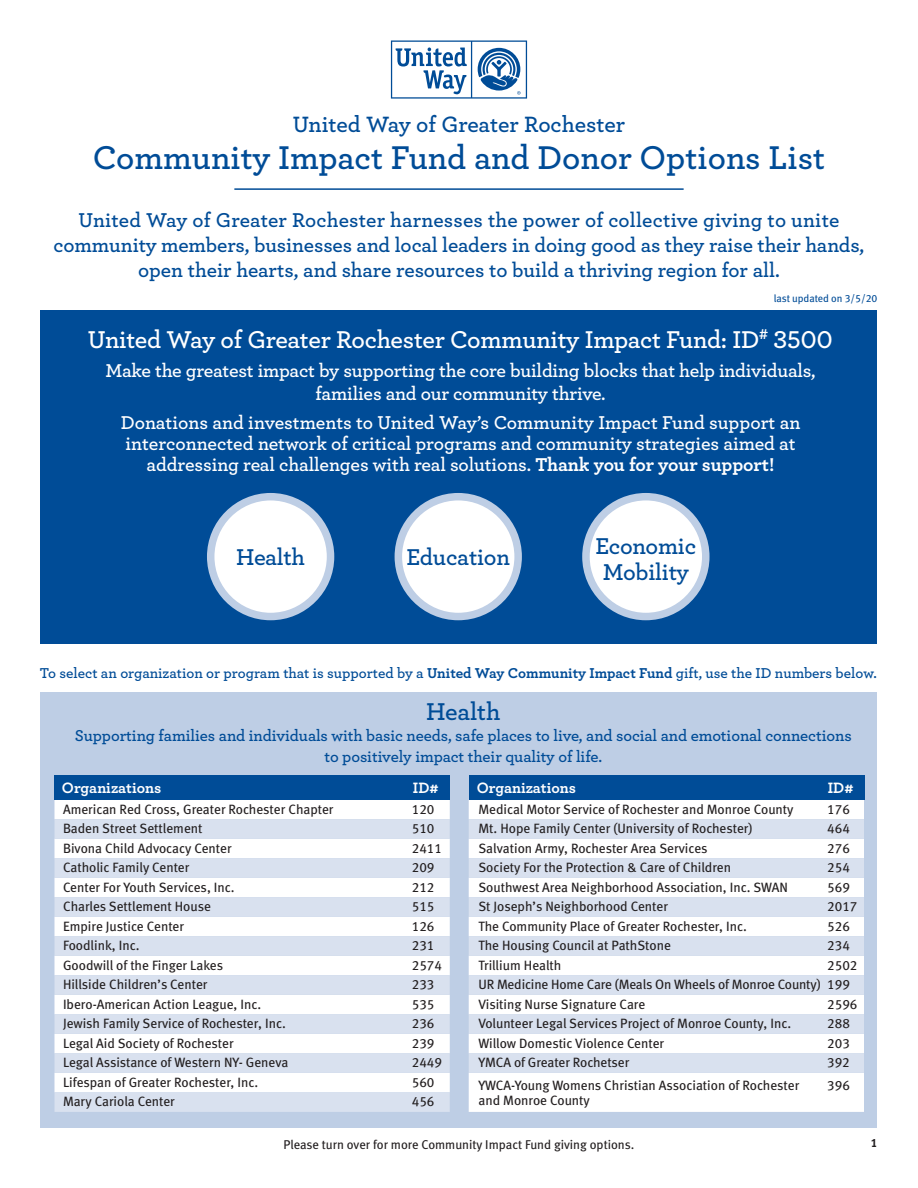
<style>
.page{position:relative;width:918px;height:1188px;background:#fff}
.page>*{position:absolute;margin:0;border:0;box-sizing:border-box;transform-origin:0 0}
.t1{font:600 34.5px "Archer";color:#004c97}
.t2{font:600 25.5px "Archer";letter-spacing:-.01em;color:#fff}
.t3{font:600 25.5px "Archer";letter-spacing:-.01em;color:#004c97}
.t4{font:600 24px/25.5px "Archer";letter-spacing:-.01em;color:#004c97;text-align:center}
.t5{font:600 23.25px "Archer";color:#004c97}
.t6{font:600 21px/24.8px "Archer";letter-spacing:-.005em;color:#004c97;text-align:center}
.t7{font:600 19.5px/21px "Archer";letter-spacing:-.01em;color:#fff;text-align:center}
.t8{font:600 16.5px/21px "Archer";letter-spacing:-.005em;color:#004c97;text-align:center}
.t9{font:700 15.75px "Archer";color:#fff}
.t10{font:600 15px "Archer";color:#004c97}
.t11{font:13.5px "Meta Book LF";color:#231f20}
.t12{font:12.75px "Meta Book LF";color:#231f20}
.t13{font:12px "Meta Bold LF";color:#231f20}
.t14{font:10.5px "Meta Book LF";letter-spacing:-.005em;color:#004c97}
.s1{font-weight:700}
</style>
<div class="page">
<div style="left:40px;top:311px;width:838px;height:333px;background:#004c97"></div>
<div style="left:40px;top:692px;width:838px;height:436px;background:#becee5"></div>
<div style="left:54px;top:800px;width:396px;height:19px;background:#fff"></div>
<svg style="left:54px;top:819px;width:396px;height:293px;background:#eaeef6"></svg>
<div style="left:469px;top:800px;width:395px;height:312px;background:#fff"></div>
<svg style="left:469px;top:819px;width:395px;height:254px;background:#e9eef6"></svg>
<div style="left:398px;top:497px;width:120px;height:120px;background:#fff;border-radius:50%"></div>
<div style="left:395px;top:493px;width:127px;height:127px;border:8px solid #becee5;border-radius:50%"></div>
<div style="left:586px;top:497px;width:120px;height:120px;background:#fff;border-radius:50%"></div>
<div style="left:582px;top:493px;width:128px;height:127px;border:8px solid #becee5;border-radius:50%"></div>
<div style="left:211px;top:497px;width:120px;height:120px;background:#fff;border-radius:50%"></div>
<div style="left:207px;top:493px;width:127px;height:127px;border:8px solid #becee5;border-radius:50%"></div>
<div style="left:54px;top:775px;width:396px;height:25px;background:#004c97"></div>
<div style="left:469px;top:775px;width:396px;height:25px;background:#004c97"></div>
<svg style="left:391px;top:40px;width:136px;height:59px"></svg>
<hr style="left:234px;top:188px;width:450px;height:2px;background:#004c97">
<p class="t5" style="left:293px;top:107px;width:334px">United Way of Greater Rochester</p>
<p class="t1" style="left:93px;top:132px;width:734px">Community Impact Fund and Donor Options List</p>
<p class="t6" style="left:54px;top:207px;width:812px">United Way of Greater Rochester harnesses the power of collective giving to unite community members, businesses and local leaders in doing good as they raise their hands, open their hearts, and share resources to build a thriving region for all.</p>
<p class="t14" style="left:774px;top:292px;width:105px">last updated on 3/5/20</p>
<p class="t2" style="left:88px;top:320px;width:747px">United Way of Greater Rochester Community Impact Fund: ID<sup>#</sup> 3500</p>
<p class="t7" style="left:105px;top:358px;width:712px;line-height:22.5px">Make the greatest impact by supporting the core building blocks that help individuals, families and our community thrive.</p>
<p class="t7" style="left:121px;top:410px;width:681px">Donations and investments to United Way’s Community Impact Fund support an interconnected network of critical programs and community strategies aimed at addressing real challenges with real solutions. <span class="s1">Thank you for your support!</span></p>
<p class="t4" style="left:236px;top:543px;width:70px">Health</p>
<p class="t4" style="left:406px;top:543px;width:105px">Education</p>
<p class="t4" style="left:595px;top:532px;width:102px">Economic<br>Mobility</p>
<p class="t10" style="left:40px;top:662px;width:839px">To select an organization or program that is supported by a <span class="s1">United Way Community Impact Fund</span> gift, use the ID numbers below.</p>
<p class="t3" style="left:426px;top:692px;width:76px">Health</p>
<p class="t8" style="left:75px;top:724px;width:778px">Supporting families and individuals with basic needs, safe places to live, and social and emotional connections to positively impact their quality of life.</p>
<p class="t9" style="left:62px;top:775px;width:101px">Organizations</p>
<p class="t9" style="left:413px;top:775px;width:27px">ID#</p>
<p class="t9" style="left:477px;top:775px;width:101px">Organizations</p>
<p class="t9" style="left:828px;top:775px;width:27px">ID#</p>
<p class="t11" style="left:63px;top:801px;width:272px">American Red Cross, Greater Rochester Chapter</p>
<p class="t11" style="left:412px;top:801px;width:24px">120</p>
<p class="t11" style="left:63px;top:821px;width:141px">Baden Street Settlement</p>
<p class="t11" style="left:412px;top:821px;width:24px">510</p>
<p class="t11" style="left:63px;top:840px;width:170px">Bivona Child Advocacy Center</p>
<p class="t11" style="left:412px;top:840px;width:32px">2411</p>
<p class="t11" style="left:63px;top:860px;width:128px">Catholic Family Center</p>
<p class="t11" style="left:412px;top:860px;width:24px">209</p>
<p class="t11" style="left:63px;top:879px;width:173px">Center For Youth Services, Inc.</p>
<p class="t11" style="left:412px;top:879px;width:24px">212</p>
<p class="t11" style="left:63px;top:899px;width:149px">Charles Settlement House</p>
<p class="t11" style="left:412px;top:899px;width:24px">515</p>
<p class="t11" style="left:63px;top:918px;width:123px">Empire Justice Center</p>
<p class="t11" style="left:412px;top:918px;width:24px">126</p>
<p class="t11" style="left:63px;top:938px;width:78px">Foodlink, Inc.</p>
<p class="t11" style="left:412px;top:938px;width:24px">231</p>
<p class="t11" style="left:63px;top:957px;width:162px">Goodwill of the Finger Lakes</p>
<p class="t11" style="left:412px;top:957px;width:32px">2574</p>
<p class="t11" style="left:63px;top:977px;width:146px">Hillside Children’s Center</p>
<p class="t11" style="left:412px;top:977px;width:24px">233</p>
<p class="t11" style="left:63px;top:996px;width:200px">Ibero-American Action League, Inc.</p>
<p class="t11" style="left:412px;top:996px;width:24px">535</p>
<p class="t11" style="left:63px;top:1016px;width:224px">Jewish Family Service of Rochester, Inc.</p>
<p class="t11" style="left:412px;top:1016px;width:24px">236</p>
<p class="t11" style="left:63px;top:1035px;width:172px">Legal Aid Society of Rochester</p>
<p class="t11" style="left:412px;top:1035px;width:24px">239</p>
<p class="t11" style="left:63px;top:1055px;width:227px">Legal Assistance of Western NY- Geneva</p>
<p class="t11" style="left:412px;top:1055px;width:32px">2449</p>
<p class="t11" style="left:63px;top:1074px;width:197px">Lifespan of Greater Rochester, Inc.</p>
<p class="t11" style="left:412px;top:1074px;width:24px">560</p>
<p class="t11" style="left:63px;top:1094px;width:113px">Mary Cariola Center</p>
<p class="t11" style="left:412px;top:1094px;width:24px">456</p>
<p class="t11" style="left:478px;top:801px;width:317px">Medical Motor Service of Rochester and Monroe County</p>
<p class="t11" style="left:827px;top:801px;width:24px">176</p>
<p class="t11" style="left:478px;top:821px;width:276px">Mt. Hope Family Center (University of Rochester)</p>
<p class="t11" style="left:827px;top:821px;width:24px">464</p>
<p class="t11" style="left:478px;top:840px;width:231px">Salvation Army, Rochester Area Services</p>
<p class="t11" style="left:827px;top:840px;width:24px">276</p>
<p class="t11" style="left:478px;top:860px;width:254px">Society For the Protection &amp; Care of Children</p>
<p class="t11" style="left:827px;top:860px;width:24px">254</p>
<p class="t11" style="left:478px;top:879px;width:311px">Southwest Area Neighborhood Association, Inc. SWAN</p>
<p class="t11" style="left:827px;top:879px;width:24px">569</p>
<p class="t11" style="left:478px;top:899px;width:191px">St Joseph’s Neighborhood Center</p>
<p class="t11" style="left:827px;top:899px;width:32px">2017</p>
<p class="t11" style="left:478px;top:918px;width:270px">The Community Place of Greater Rochester, Inc.</p>
<p class="t11" style="left:827px;top:918px;width:24px">526</p>
<p class="t11" style="left:478px;top:938px;width:194px">The Housing Council at PathStone</p>
<p class="t11" style="left:827px;top:938px;width:24px">234</p>
<p class="t11" style="left:478px;top:957px;width:84px">Trillium Health</p>
<p class="t11" style="left:827px;top:957px;width:32px">2502</p>
<p class="t11" style="left:478px;top:977px;width:373px">UR Medicine Home Care (Meals On Wheels of Monroe County) 199</p>
<p class="t11" style="left:478px;top:996px;width:168px">Visiting Nurse Signature Care</p>
<p class="t11" style="left:827px;top:996px;width:32px">2596</p>
<p class="t11" style="left:478px;top:1016px;width:314px">Volunteer Legal Services Project of Monroe County, Inc.</p>
<p class="t11" style="left:827px;top:1016px;width:24px">288</p>
<p class="t11" style="left:478px;top:1035px;width:187px">Willow Domestic Violence Center</p>
<p class="t11" style="left:827px;top:1035px;width:24px">203</p>
<p class="t11" style="left:478px;top:1055px;width:152px">YMCA of Greater Rochetser</p>
<p class="t11" style="left:827px;top:1055px;width:24px">392</p>
<p class="t11" style="left:478px;top:1077px;width:322px">YWCA-Young Womens Christian Association of Rochester</p>
<p class="t11" style="left:827px;top:1077px;width:24px">396</p>
<p class="t11" style="left:478px;top:1092px;width:113px">and Monroe County</p>
<p class="t12" style="left:284px;top:1137px;width:352px">Please turn over for more Community Impact Fund giving options.</p>
<p class="t13" style="left:871px;top:1136px;width:8px">1</p>
</div>
